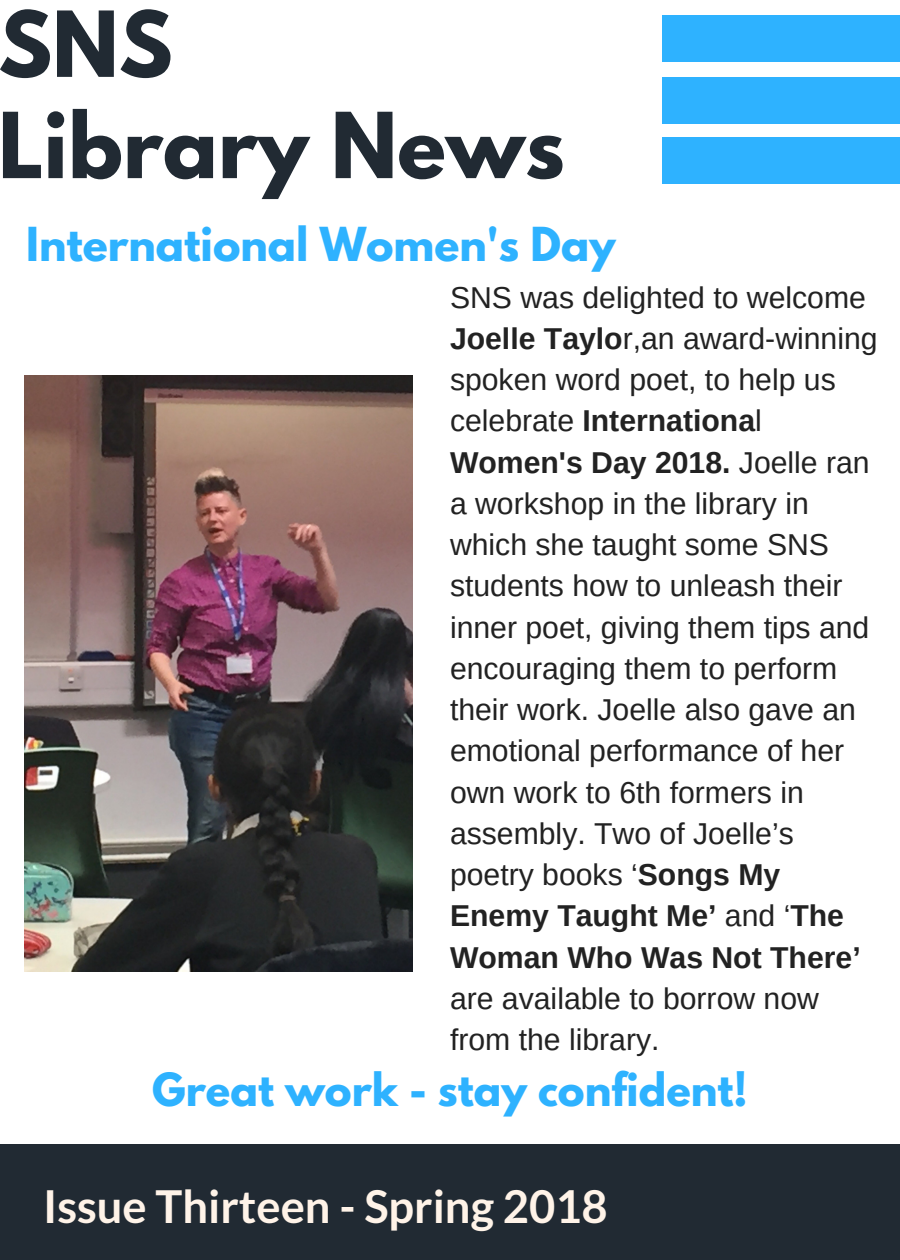
<style>
.page{position:relative;width:900px;height:1260px;background:#fff}
.page>*{position:absolute;margin:0;border:0;box-sizing:border-box;transform-origin:0 0}
.t1{font:700 80.5px/101.2px "League Spartan";color:#212a33}
.t2{font:700 45.25px "Lato";color:#fff3e8}
.t3{font:700 41.5px "League Spartan";color:#2eb2ff}
.t4{font:700 40.5px "League Spartan";color:#2eb2ff}
.t5{font:30.25px/41.2px "Arimo";color:#222}
.s1{font-weight:700}
</style>
<div class="page">
<div style="left:662px;top:15px;width:238px;height:47px;background:#2eb2ff"></div>
<div style="left:662px;top:77px;width:238px;height:47px;background:#2eb2ff"></div>
<div style="left:662px;top:137px;width:238px;height:47px;background:#2eb2ff"></div>
<div style="left:0;top:1144px;width:900px;height:116px;background:#212a33"></div>
<img style="left:24px;top:375px;width:388px;height:596px">
<h1 class="t1" style="left:-2px;top:4px;width:568px">SNS<br>Library News</h1>
<h3 class="t3" style="left:26px;top:223px;width:591px">International Women's Day</h3>
<p class="t5" style="left:450px;top:276px;width:429px">SNS was delighted to welcome<br><span class="s1">Joelle Taylo</span>r,an award-winning spoken word poet, to help us celebrate <span class="s1">Internationa</span>l<br><span class="s1">Women's Day 2018.</span> Joelle ran a workshop in the library in which she taught some SNS students how to unleash their inner poet, giving them tips and encouraging them to perform their work. Joelle also gave an emotional performance of her own work to 6th formers in assembly. Two of Joelle’s poetry books ‘<span class="s1">Songs My<br>Enemy Taught Me’</span> and ‘<span class="s1">The<br>Woman Who Was Not There’</span></p>
<p class="t5" style="left:450px;top:978px;width:371px">are available to borrow now from the library.</p>
<h3 class="t4" style="left:152px;top:1070px;width:597px">Great work - stay confident!</h3>
<h2 class="t2" style="left:43px;top:1178px;width:566px">Issue Thirteen - Spring 2018</h2>
</div>
